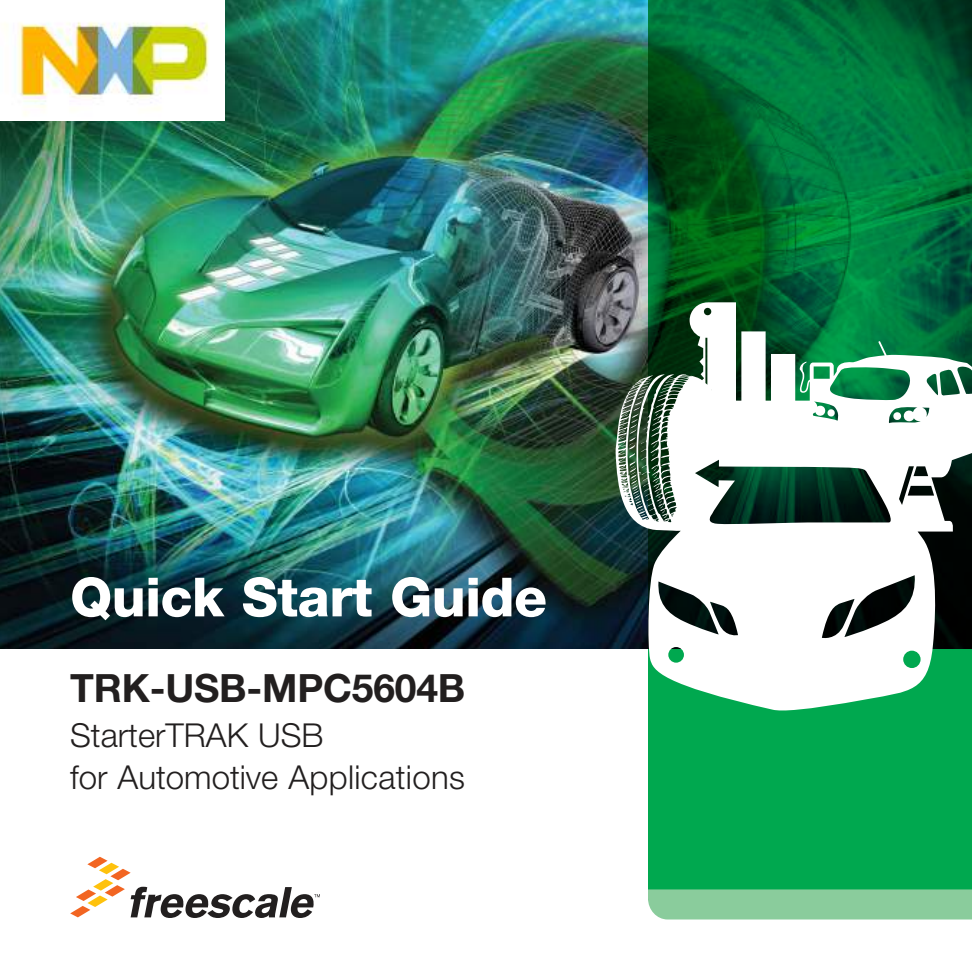
<style>
.page{position:relative;width:972px;height:972px;background:#fff}
.page>*{position:absolute;margin:0;border:0;box-sizing:border-box;transform-origin:0 0}
.t1{font:800 54px "Helvetica Neue LT Pro";letter-spacing:-.01em;color:#fff}
.t2{font:700 39px "Helvetica Neue LT Pro";letter-spacing:-.005em;color:#221f1f}
.t3{font:300 33px/42px "Helvetica Neue LT Pro";color:#221f1f}
</style>
<div class="page">
<img style="left:0;top:0;width:648px;height:648px">
<svg style="left:648px;top:0;width:324px;height:889px;background:#00813c"></svg>
<svg style="left:648px;top:889px;width:324px;height:31px;background:#8acc9d"></svg>
<svg style="left:615px;top:296px;width:357px;height:421px"></svg>
<svg style="left:70px;top:857px;width:250px;height:61px"></svg>
<img style="left:0;top:0;width:225px;height:120px">
<h1 class="t1" style="left:70px;top:566px;width:478px">Quick Start Guide</h1>
<p class="t2" style="left:70px;top:673px;width:397px">TRK-USB-MPC5604B</p>
<p class="t3" style="left:70px;top:717px;width:396px">StarterTRAK USB<br>for Automotive Applications</p>
</div>
